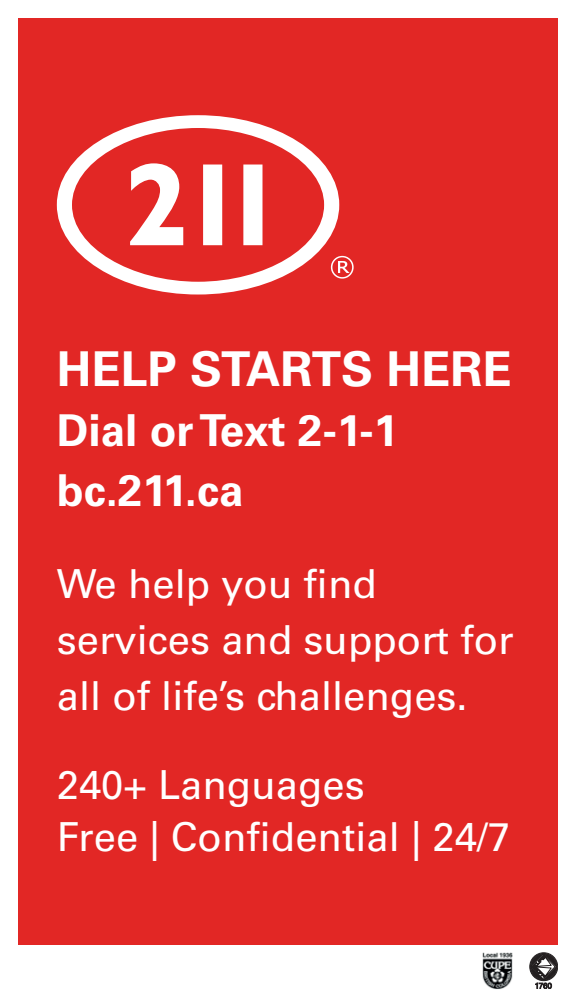
<style>
.page{position:relative;width:576px;height:1008px;background:#fff}
.page>*{position:absolute;margin:0;border:0;box-sizing:border-box;transform-origin:0 0}
.t1{font:700 48px "Univers LT Std";color:#fff}
.t2{font:700 44px/60px "Univers LT Std";color:#fff}
.t3{font:40px/56px "Univers LT Std";color:#fff}
</style>
<div class="page">
<div style="left:18px;top:18px;width:540px;height:927px;background:#e22725"></div>
<div style="left:529px;top:952px;width:29px;height:29px;border:1px solid #231f20;border-radius:50%"></div>
<div style="left:530px;top:953px;width:27px;height:27px;border:1px solid #231f20;border-radius:50%"></div>
<svg style="left:531px;top:952px;width:26px;height:37px"></svg>
<img style="left:483px;top:952px;width:30px;height:37px">
<svg style="left:57px;top:115px;width:282px;height:180px"></svg>
<div style="left:203px;top:165px;width:19px;height:80px;background:#fff"></div>
<svg style="left:130px;top:163px;width:53px;height:82px"></svg>
<div style="left:243px;top:165px;width:19px;height:80px;background:#fff"></div>
<svg style="left:331px;top:256px;width:23px;height:23px"></svg>
<p class="t1" style="left:57px;top:341px;width:456px">HELP STARTS HERE</p>
<p class="t2" style="left:57px;top:401px;width:343px">Dial or Text 2-1-1 bc.211.ca</p>
<p class="t3" style="left:57px;top:556px;width:458px">We help you find services and support for all of life’s challenges.</p>
<p class="t3" style="left:57px;top:758px;width:455px;line-height:52.4px">240+ Languages<br>Free | Confidential | 24/7</p>
</div>
